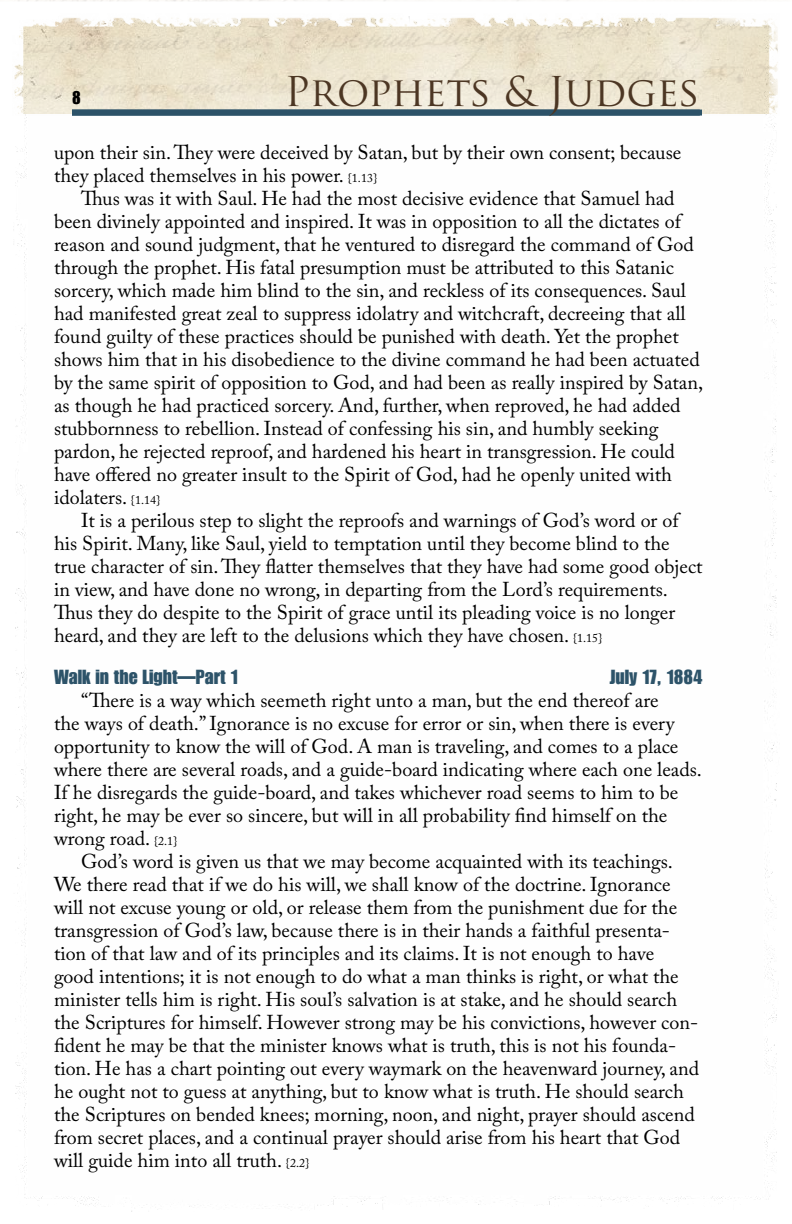
<style>
.page{position:relative;width:792px;height:1224px;background:#fff}
.page>*{position:absolute;margin:0;border:0;box-sizing:border-box;transform-origin:0 0}
.t1{font:40px "Trajan Pro";color:#4d3724}
.t2{font:20px/23px "Adobe Caslon Pro";color:#000}
.t3{font:20px "Genuine";color:#2d5369}
.t4{font:18px "Genuine";color:#000}
.s1{font-size:12px}
</style>
<div class="page">
<img style="left:13px;top:16px;width:766px;height:1192px">
<h1 class="t1" style="left:285px;top:66px;width:417px">Prophets &amp; Judges</h1>
<p class="t2" style="left:54px;top:140px;width:629px">upon their sin. They were deceived by Satan, but by their own consent; because they placed themselves in his power. <span class="s1">{1.13}</span></p>
<p class="t2" style="left:54px;top:186px;width:651px;text-indent:27px">Thus was it with Saul. He had the most decisive evidence that Samuel had been divinely appointed and inspired. It was in opposition to all the dictates of reason and sound judgment, that he ventured to disregard the command of God through the prophet. His fatal presumption must be attributed to this Satanic sorcery, which made him blind to the sin, and reckless of its consequences. Saul had manifested great zeal to suppress idolatry and witchcraft, decreeing that all found guilty of these practices should be punished with death. Yet the prophet shows him that in his disobedience to the divine command he had been actuated by the same spirit of opposition to God, and had been as really inspired by Satan, as though he had practiced sorcery. And, further, when reproved, he had added stubbornness to rebellion. Instead of confessing his sin, and humbly seeking pardon, he rejected reproof, and hardened his heart in transgression. He could have offered no greater insult to the Spirit of God, had he openly united with idolaters. <span class="s1">{1.14}</span></p>
<p class="t2" style="left:54px;top:508px;width:650px;text-indent:27px">It is a perilous step to slight the reproofs and warnings of God’s word or of his Spirit. Many, like Saul, yield to temptation until they become blind to the true character of sin. They flatter themselves that they have had some good object in view, and have done no wrong, in departing from the Lord’s requirements.<br>Thus they do despite to the Spirit of grace until its pleading voice is no longer heard, and they are left to the delusions which they have chosen. <span class="s1">{1.15}</span></p>
<p class="t3" style="left:54px;top:665px;width:185px">Walk in the Light—Part 1</p>
<p class="t3" style="left:610px;top:665px;width:95px">July 17, 1884</p>
<p class="t2" style="left:54px;top:688px;width:649px;text-indent:27px">“There is a way which seemeth right unto a man, but the end thereof are<br>the ways of death.” Ignorance is no excuse for error or sin, when there is every opportunity to know the will of God. A man is traveling, and comes to a place where there are several roads, and a guide-board indicating where each one leads.<br>If he disregards the guide-board, and takes whichever road seems to him to be right, he may be ever so sincere, but will in all probability find himself on the wrong road. <span class="s1">{2.1}</span></p>
<p class="t2" style="left:54px;top:849px;width:647px;text-indent:27px">God’s word is given us that we may become acquainted with its teachings.<br>We there read that if we do his will, we shall know of the doctrine. Ignorance will not excuse young or old, or release them from the punishment due for the transgression of God’s law, because there is in their hands a faithful presenta&shy;tion of that law and of its principles and its claims. It is not enough to have good intentions; it is not enough to do what a man thinks is right, or what the minister tells him is right. His soul’s salvation is at stake, and he should search the Scriptures for himself. However strong may be his convictions, however con&shy;fident he may be that the minister knows what is truth, this is not his founda&shy;tion. He has a chart pointing out every waymark on the heavenward journey, and he ought not to guess at anything, but to know what is truth. He should search the Scriptures on bended knees; morning, noon, and night, prayer should ascend from secret places, and a continual prayer should arise from his heart that God will guide him into all truth. <span class="s1">{2.2}</span></p>
<p class="t4" style="left:72px;top:87px;width:10px">8</p>
</div>
